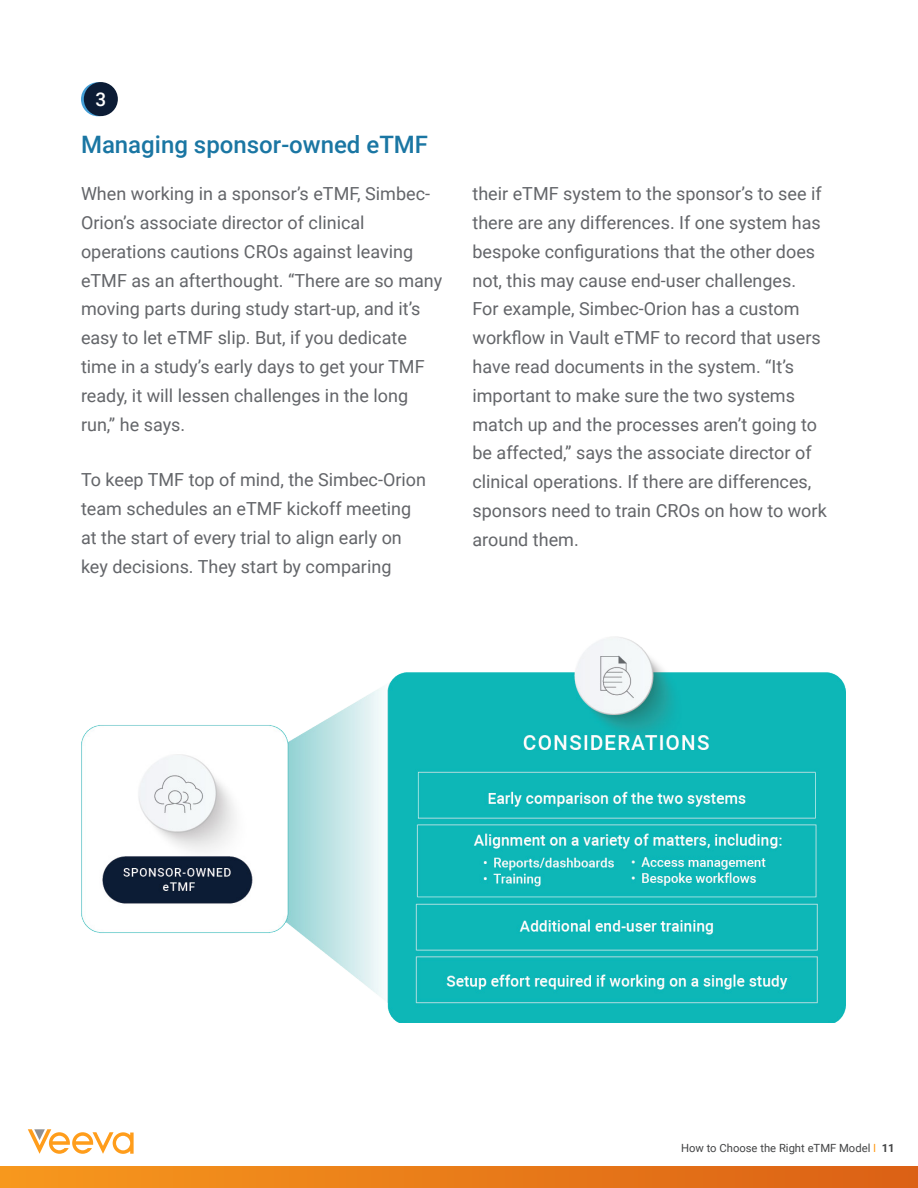
<style>
.page{position:relative;width:918px;height:1188px;background:#fff}
.page>*{position:absolute;margin:0;border:0;box-sizing:border-box;transform-origin:0 0}
.Paragraph_Style_1{font:500 24px "Roboto";color:#1a76a3}
.t1{font:500 18.9px "Roboto";color:#fff}
.Paragraph_Style_1-2{font:18px/28.8px "Roboto";color:#636569}
.t2{font:11.25px "Roboto";color:#434445}
.s1{color:#ff9d1b}
.s2{font-weight:700}
</style>
<div class="page">
<svg style="left:28px;top:1129px;width:106px;height:25px"></svg>
<div style="left:0;top:1167px;width:918px;height:21px;background:linear-gradient(to right,#f7981d,#db6015)"></div>
<img style="left:81px;top:637px;width:764px;height:386px">
<svg style="left:81px;top:82px;width:34px;height:34px"></svg>
<div style="left:84px;top:82px;width:34px;height:34px;background:#0c1c35;border-radius:50%"></div>
<p class="t1" style="left:95px;top:86px;width:12px">3</p>
<p class="Paragraph_Style_1" style="left:81px;top:128px;width:349px">Managing sponsor-owned eTMF</p>
<p class="Paragraph_Style_1-2" style="left:81px;top:179px;width:363px">When working in a sponsor’s eTMF, Simbec-Orion’s associate director of clinical operations cautions CROs against leaving eTMF as an afterthought. “There are so many moving parts during study start-up, and it’s easy to let eTMF slip. But, if you dedicate time in a study’s early days to get your TMF ready, it will lessen challenges in the long run,” he says.</p>
<p class="Paragraph_Style_1-2" style="left:81px;top:465px;width:347px">To keep TMF top of mind, the Simbec-Orion team schedules an eTMF kickoff meeting at the start of every trial to align early on key decisions. They start by comparing</p>
<p class="Paragraph_Style_1-2" style="left:472px;top:179px;width:356px">their eTMF system to the sponsor’s to see if there are any differences. If one system has bespoke configurations that the other does not, this may cause end-user challenges.<br>For example, Simbec-Orion has a custom workflow in Vault eTMF to record that users have read documents in the system. “It’s important to make sure the two systems match up and the processes aren’t going to be affected,” says the associate director of clinical operations. If there are differences, sponsors need to train CROs on how to work around them.</p>
<p class="t2" style="left:681px;top:1140px;width:215px">How to Choose the Right eTMF Model <span class="s1">I</span> <span class="s2">11</span></p>
</div>
